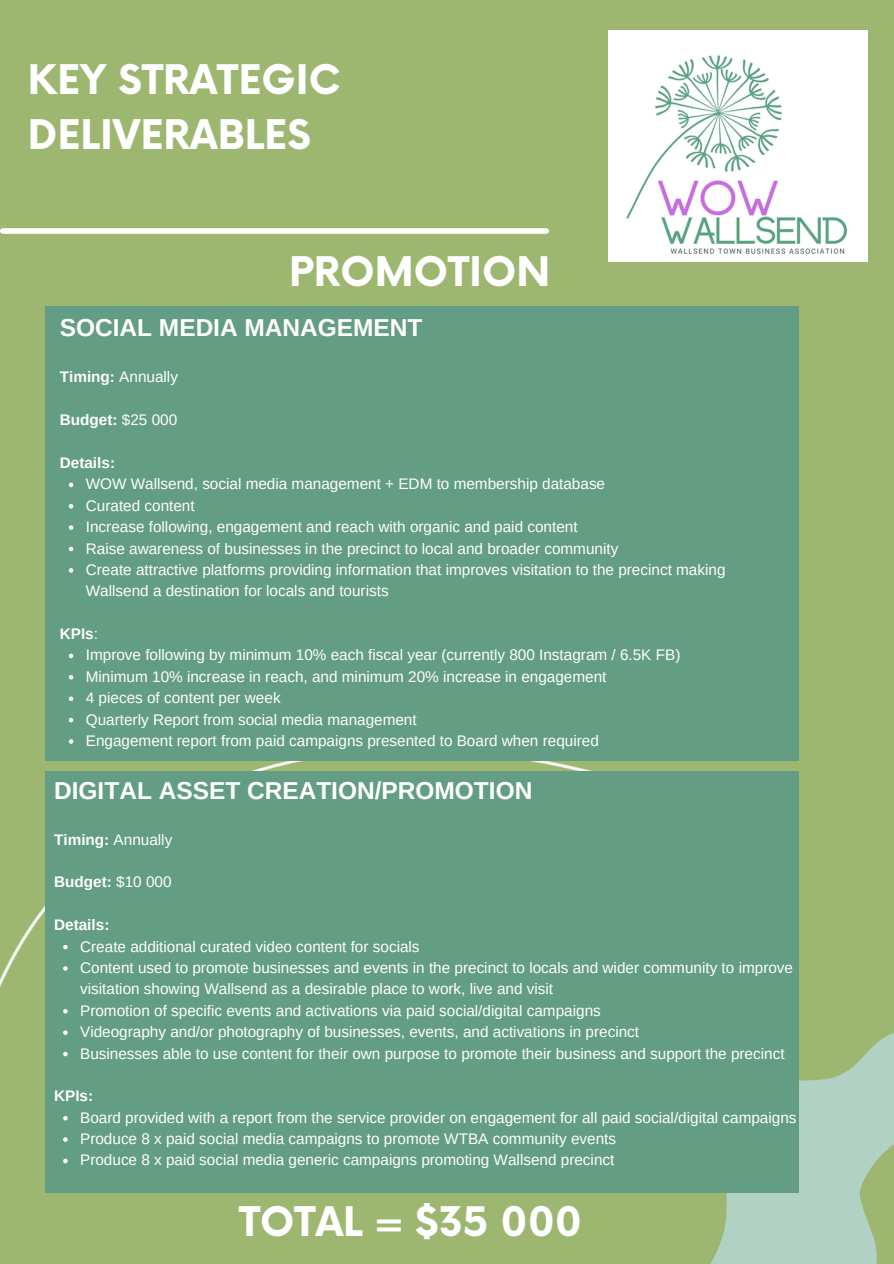
<style>
.page{position:relative;width:894px;height:1264px;background:#fff}
.page>*{position:absolute;margin:0;border:0;box-sizing:border-box;transform-origin:0 0}
.t1{font:700 39.75px/55.2px "Now";color:#fff}
.t2{font:700 24.45px "Arimo";color:#fff}
.t3{font:15.3px/21.3px "Arimo";color:#fff}
.t4{font:700 15.3px "Arimo";color:#fff}
.s1{font-weight:700}
.s2{font-weight:400}
</style>
<div class="page">
<div style="left:0;top:0;width:893px;height:1263px;background:#9db771"></div>
<div style="left:3px;top:228px;width:543px;height:6px;background:#fff"></div>
<img style="left:608px;top:30px;width:259px;height:231px">
<img style="left:0;top:484px;width:799px;height:612px">
<svg style="left:609px;top:982px;width:284px;height:281px;fill:#b1d1c4"></svg>
<div style="left:46px;top:770px;width:752px;height:422px;background:#639d83"></div>
<div style="left:45px;top:306px;width:753px;height:454px;background:#639d83"></div>
<svg style="left:69px;top:482px;width:4px;height:5px"></svg>
<svg style="left:69px;top:504px;width:4px;height:4px"></svg>
<svg style="left:69px;top:525px;width:4px;height:5px"></svg>
<svg style="left:69px;top:546px;width:4px;height:5px"></svg>
<svg style="left:69px;top:568px;width:4px;height:4px"></svg>
<svg style="left:69px;top:653px;width:4px;height:5px"></svg>
<svg style="left:69px;top:675px;width:4px;height:4px"></svg>
<svg style="left:69px;top:696px;width:4px;height:5px"></svg>
<svg style="left:69px;top:717px;width:4px;height:5px"></svg>
<svg style="left:69px;top:739px;width:4px;height:4px"></svg>
<svg style="left:63px;top:944px;width:5px;height:5px"></svg>
<svg style="left:63px;top:966px;width:5px;height:4px"></svg>
<svg style="left:63px;top:1009px;width:5px;height:4px"></svg>
<svg style="left:63px;top:1030px;width:5px;height:4px"></svg>
<svg style="left:63px;top:1051px;width:5px;height:5px"></svg>
<svg style="left:63px;top:1116px;width:5px;height:4px"></svg>
<svg style="left:63px;top:1137px;width:5px;height:4px"></svg>
<svg style="left:63px;top:1158px;width:5px;height:5px"></svg>
<p class="t1" style="left:28px;top:55px;width:314px">KEY STRATEGIC<br>DELIVERABLES</p>
<h1 class="t1" style="left:289px;top:247px;width:262px">PROMOTION</h1>
<p class="t2" style="left:60px;top:314px;width:364px">SOCIAL MEDIA MANAGEMENT</p>
<p class="t3" style="left:60px;top:366px;width:120px"><span class="s1">Timing:</span> Annually</p>
<h3 class="t4" style="left:60px;top:411px;width:119px">Budget: <span class="s2">$25 000</span></h3>
<p class="t4" style="left:60px;top:454px;width:57px">Details:</p>
<p class="t3" style="left:86px;top:473px;width:520px">WOW Wallsend, social media management + EDM to membership database</p>
<p class="t3" style="left:86px;top:495px;width:110px">Curated content</p>
<p class="t3" style="left:86px;top:516px;width:493px">Increase following, engagement and reach with organic and paid content</p>
<p class="t3" style="left:86px;top:537px;width:534px">Raise awareness of businesses in the precinct to local and broader community</p>
<p class="t3" style="left:86px;top:559px;width:641px">Create attractive platforms providing information that improves visitation to the precinct making<br>Wallsend a destination for locals and tourists</p>
<p class="t4" style="left:60px;top:625px;width:40px">KPIs<span class="s2">:</span></p>
<p class="t3" style="left:86px;top:644px;width:596px">Improve following by minimum 10% each fiscal year (currently 800 Instagram / 6.5K FB)</p>
<p class="t3" style="left:86px;top:666px;width:522px">Minimum 10% increase in reach, and minimum 20% increase in engagement</p>
<p class="t3" style="left:86px;top:687px;width:196px">4 pieces of content per week</p>
<p class="t3" style="left:86px;top:708px;width:332px">Quarterly Report from social media management</p>
<p class="t3" style="left:86px;top:730px;width:514px">Engagement report from paid campaigns presented to Board when required</p>
<p class="t2" style="left:54px;top:776px;width:479px">DIGITAL ASSET CREATION/PROMOTION</p>
<p class="t3" style="left:54px;top:828px;width:120px"><span class="s1">Timing:</span> Annually</p>
<h3 class="t4" style="left:54px;top:873px;width:119px">Budget: <span class="s2">$10 000</span></h3>
<p class="t4" style="left:54px;top:916px;width:57px">Details:</p>
<p class="t3" style="left:80px;top:935px;width:341px">Create additional curated video content for socials</p>
<p class="t3" style="left:80px;top:957px;width:714px">Content used to promote businesses and events in the precinct to locals and wider community to improve visitation showing Wallsend as a desirable place to work, live and visit</p>
<p class="t3" style="left:80px;top:999px;width:522px">Promotion of specific events and activations via paid social/digital campaigns</p>
<p class="t3" style="left:80px;top:1021px;width:560px">Videography and/or photography of businesses, events, and activations in precinct</p>
<h3 class="t3" style="left:80px;top:1042px;width:705px">Businesses able to use content for their own purpose to promote their business and support the precinct</h3>
<p class="t4" style="left:54px;top:1087px;width:41px">KPIs:</p>
<p class="t3" style="left:80px;top:1106px;width:717px">Board provided with a report from the service provider on engagement for all paid social/digital campaigns</p>
<p class="t3" style="left:80px;top:1128px;width:537px">Produce 8 x paid social media campaigns to promote WTBA community events</p>
<p class="t3" style="left:80px;top:1149px;width:535px">Produce 8 x paid social media generic campaigns promoting Wallsend precinct</p>
<h2 class="t1" style="left:239px;top:1196px;width:344px">TOTAL = $35 000</h2>
</div>
